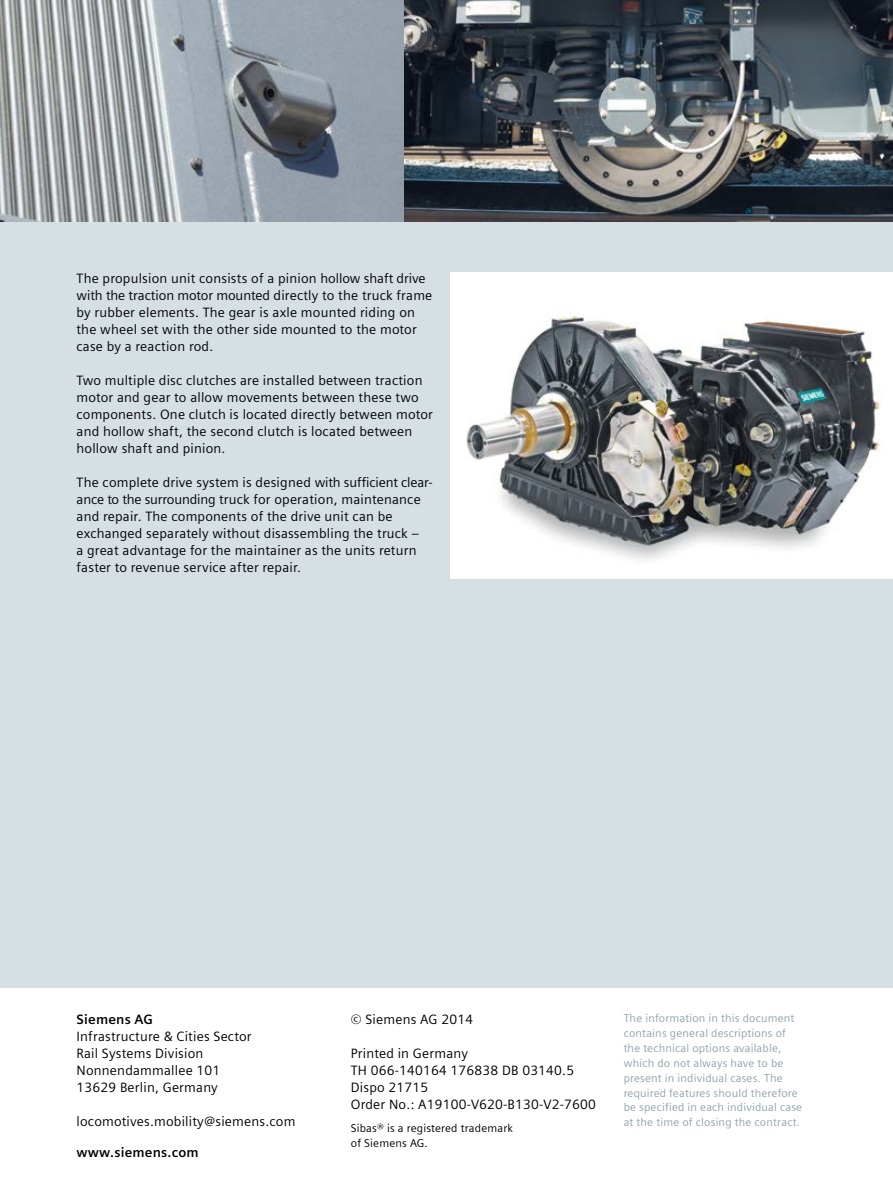
<style>
.page{position:relative;width:893px;height:1191px;background:#fff}
.page>*{position:absolute;margin:0;border:0;box-sizing:border-box;transform-origin:0 0}
.t1{font:13.5px/17px "Siemens Sans";letter-spacing:.015em;color:#000}
.t2{font:700 13.5px "Siemens Sans";letter-spacing:.015em;color:#000}
.t3{font:11.25px/14.9px "Siemens Sans";letter-spacing:.015em;color:#8ca3af}
.t4{font:11.25px/14.9px "Siemens Sans";letter-spacing:.015em;color:#000}
</style>
<div class="page">
<div style="left:0;top:0;width:893px;height:987px;background:#d5dfe4"></div>
<img style="left:451px;top:272px;width:442px;height:306px">
<img style="left:0;top:0;width:893px;height:221px">
<p class="t1" style="left:77px;top:269px;width:357px">The propulsion unit consists of a pinion hollow shaft drive with the traction motor mounted directly to the truck frame by rubber elements. The gear is axle mounted riding on the wheel set with the other side mounted to the motor case by a reaction rod.</p>
<p class="t1" style="left:77px;top:372px;width:358px">Two multiple disc clutches are installed between traction motor and gear to allow movements between these two components. One clutch is located directly between motor and hollow shaft, the second clutch is located between hollow shaft and pinion.</p>
<p class="t1" style="left:77px;top:474px;width:358px">The complete drive system is designed with sufficient clear&shy;ance to the surrounding truck for operation, maintenance and repair. The components of the drive unit can be exchanged separately without disassembling the truck –<br>a great advantage for the maintainer as the units return faster to revenue service after repair.</p>
<p class="t2" style="left:77px;top:1011px;width:78px">Siemens AG</p>
<p class="t1" style="left:77px;top:1027px;width:177px">Infrastructure &amp; Cities Sector<br>Rail Systems Division<br>Nonnendammallee 101<br>13629 Berlin, Germany</p>
<p class="t1" style="left:77px;top:1112px;width:220px">locomotives.mobility@siemens.com</p>
<p class="t2" style="left:77px;top:1144px;width:124px">www.siemens.com</p>
<p class="t1" style="left:351px;top:1010px;width:124px">© Siemens AG 2014</p>
<p class="t1" style="left:351px;top:1044px;width:247px">Printed in Germany<br>TH 066-140164 176838 DB 03140.5<br>Dispo 21715<br>Order No.: A19100-V620-B130-V2-7600</p>
<p class="t4" style="left:351px;top:1121px;width:164px">Sibas® is a registered trademark of Siemens AG.</p>
<p class="t3" style="left:624px;top:1010px;width:180px">The information in this document contains general descriptions of the technical options available, which do not always have to be present in individual cases. The required features should therefore be specified in each individual case at the time of closing the contract.</p>
</div>
